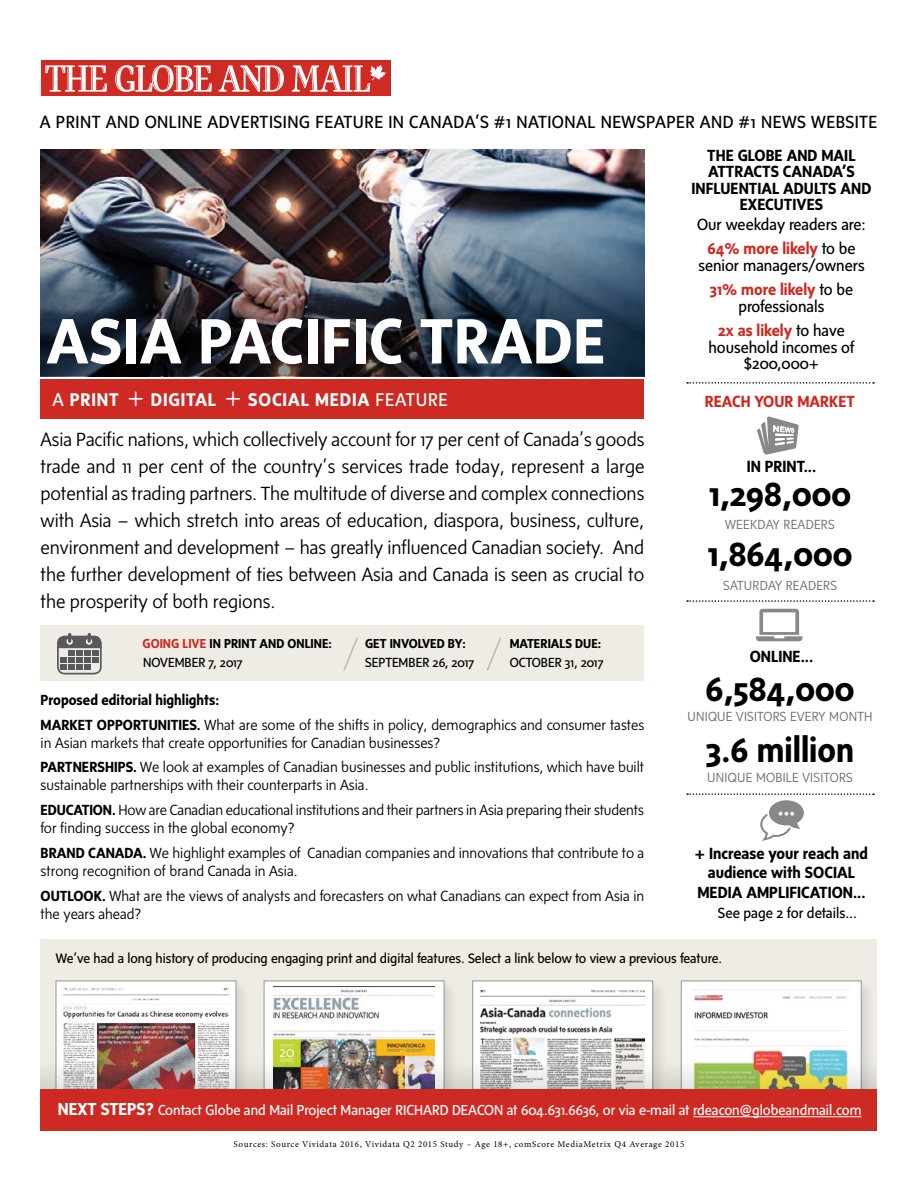
<style>
.page{position:relative;width:918px;height:1188px;background:#fff}
.page>*{position:absolute;margin:0;border:0;box-sizing:border-box;transform-origin:0 0}
.t1{font:700 65.4px "G Msans";letter-spacing:.01em;color:#fff}
.t2{font:700 35.55px "G Msans";color:#000}
.t3{font:300 19.5px/27px "G Msans";letter-spacing:-.005em;color:#000;text-align:justify}
.t4{font:700 18.75px "G Msans";letter-spacing:.04em;color:#fff}
.t5{font:18px "G Msans";letter-spacing:.025em;color:#000}
.t6{font:700 16.5px/16.5px "G Msans";color:#000;text-align:center}
.t7{font:16.5px/24.3px "G Msans";color:#000;text-align:center}
.t8{font:700 16.5px "G Msans";color:#cc2a23}
.t9{font:300 15px/24.8px "G Msans";color:#000}
.t10{font:15px "G Msans";color:#000}
.t11{font:14.7px "G Msans";color:#fff}
.t12{font:13.95px "G Msans";color:#000}
.t13{font:300 13.5px "G Msans";letter-spacing:.02em;color:#6d6e71}
.t14{font:13.5px "G Msans";color:#000}
.t15{font:700 13.35px "G Msans";color:#000}
.t16{font:9px "Minion Pro";letter-spacing:.07em;color:#000}
.s1{font-weight:400}
.s2{font-weight:300;font-size:27.6px}
.s3{color:#cc2a23}
.s4{font-weight:700}
.s5{font-weight:700;color:#cc2a23}
.s6{font-weight:700;font-size:17.7px}
</style>
<div class="page">
<div style="left:40px;top:939px;width:838px;height:155px;background:#eeece4"></div>
<div style="left:471px;top:979px;width:197px;height:136px;background:#000;opacity:.1"></div>
<div style="left:473px;top:981px;width:180px;height:119px;background:#fff"></div>
<img style="left:481px;top:990px;width:163px;height:65px">
<div style="left:472px;top:981px;width:181px;height:119px;border:1px solid #939598"></div>
<div style="left:54px;top:979px;width:197px;height:136px;background:#000;opacity:.1"></div>
<div style="left:56px;top:981px;width:180px;height:119px;background:#fff"></div>
<img style="left:64px;top:989px;width:164px;height:66px">
<div style="left:56px;top:981px;width:180px;height:119px;border:1px solid #939598"></div>
<div style="left:262px;top:979px;width:197px;height:136px;background:#000;opacity:.1"></div>
<div style="left:264px;top:981px;width:180px;height:119px;background:#fff"></div>
<img style="left:273px;top:986px;width:162px;height:69px">
<div style="left:679px;top:979px;width:197px;height:136px;background:#000;opacity:.1"></div>
<div style="left:681px;top:981px;width:180px;height:119px;background:#fff"></div>
<img style="left:691px;top:989px;width:160px;height:66px">
<img style="left:41px;top:150px;width:603px;height:22px">
<img style="left:40px;top:172px;width:604px;height:204px">
<div style="left:41px;top:379px;width:603px;height:39px;background:#cc2a23"></div>
<div style="left:41px;top:60px;width:350px;height:36px;background:#cf2a23"></div>
<svg style="left:45px;top:65px;width:341px;height:27px"></svg>
<div style="left:40px;top:1089px;width:838px;height:42px;background:#cc2a23"></div>
<hr style="left:693px;top:1116px;width:169px;height:1px;background:#fff">
<img style="left:40px;top:1055px;width:838px;height:34px">
<div style="left:41px;top:625px;width:603px;height:56px;background:#eeece4"></div>
<svg style="left:343px;top:637px;width:15px;height:34px"></svg>
<svg style="left:487px;top:637px;width:14px;height:34px"></svg>
<div style="left:57px;top:636px;width:45px;height:38px;border:2px solid #58595b;border-radius:7px"></div>
<svg style="left:58px;top:635px;width:43px;height:35px"></svg>
<svg style="left:687px;top:600px;width:187px;height:2px"></svg>
<svg style="left:687px;top:382px;width:187px;height:2px"></svg>
<svg style="left:757px;top:416px;width:42px;height:39px"></svg>
<svg style="left:756px;top:609px;width:47px;height:32px"></svg>
<svg style="left:687px;top:793px;width:187px;height:48px"></svg>
<p class="t5" style="left:40px;top:112px;width:839px">A PRINT AND ONLINE ADVERTISING FEATURE IN CANADA’S #1 NATIONAL NEWSPAPER AND #1 NEWS WEBSITE</p>
<h1 class="t1" style="left:46px;top:304px;width:561px">ASIA PACIFIC TRADE</h1>
<p class="t4" style="left:53px;top:389px;width:397px"><span class="s1">A</span> PRINT <span class="s2">+</span> DIGITAL <span class="s2">+</span> SOCIAL MEDIA <span class="s1">FEATURE</span></p>
<p class="t3" style="left:41px;top:426px;width:606px">Asia Pacific nations, which collectively account for 17 per cent of Canada’s goods trade and 11 per cent of the country’s services trade today, represent a large potential as trading partners. The multitude of diverse and complex connections with Asia – which stretch into areas of education, diaspora, business, culture, environment and development – has greatly influenced Canadian society. And the further development of ties between Asia and Canada is seen as crucial to the prosperity of both regions.</p>
<p class="t15" style="left:143px;top:635px;width:191px"><span class="s3">GOING LIVE</span> IN PRINT AND ONLINE:</p>
<p class="t14" style="left:143px;top:655px;width:101px">NOVEMBER 7, 2017</p>
<p class="t14" style="left:365px;top:655px;width:111px">SEPTEMBER 26, 2017</p>
<p class="t14" style="left:510px;top:655px;width:95px">OCTOBER 31, 2017</p>
<p class="t15" style="left:365px;top:635px;width:102px">GET INVOLVED BY:</p>
<p class="t15" style="left:510px;top:635px;width:93px">MATERIALS DUE:</p>
<p class="t9" style="left:41px;top:687px;width:605px"><span class="s4">Proposed editorial highlights:<br>MARKET OPPORTUNITIES.</span> What are some of the shifts in policy, demographics and consumer tastes</p>
<p class="t9" style="left:41px;top:730px;width:605px">in Asian markets that create opportunities for Canadian businesses?<br><span class="s4">PARTNERSHIPS.</span> We look at examples of Canadian businesses and public institutions, which have built</p>
<p class="t9" style="left:41px;top:773px;width:605px">sustainable partnerships with their counterparts in Asia.<br><span class="s4">EDUCATION.</span> How are Canadian educational institutions and their partners in Asia preparing their students</p>
<p class="t9" style="left:41px;top:816px;width:605px">for finding success in the global economy?<br><span class="s4">BRAND CANADA.</span> We highlight examples of Canadian companies and innovations that contribute to a</p>
<p class="t9" style="left:41px;top:858px;width:605px">strong recognition of brand Canada in Asia.<br><span class="s4">OUTLOOK.</span> What are the views of analysts and forecasters on what Canadians can expect from Asia in</p>
<p class="t9" style="left:41px;top:901px;width:102px">the years ahead?</p>
<p class="t6" style="left:692px;top:147px;width:181px">THE GLOBE AND MAIL<br>ATTRACTS CANADA’S<br>INFLUENTIAL ADULTS AND<br>EXECUTIVES</p>
<p class="t7" style="left:697px;top:212px;width:170px">Our weekday readers are:<br><span class="s5">64% more likely</span> to be</p>
<p class="t7" style="left:698px;top:253px;width:168px">senior managers/owners<br><span class="s5">31% more likely</span> to be</p>
<p class="t7" style="left:718px;top:294px;width:128px">professionals<br><span class="s5">2x as likely</span> to have</p>
<p class="t7" style="left:708px;top:339px;width:148px;line-height:16.5px">household incomes of $200,000+</p>
<p class="t8" style="left:705px;top:392px;width:152px">REACH YOUR MARKET</p>
<p class="t6" style="left:747px;top:458px;width:71px">IN PRINT...</p>
<h2 class="t2" style="left:709px;top:473px;width:144px">1,298,000</h2>
<p class="t13" style="left:725px;top:517px;width:111px">WEEKDAY READERS</p>
<h2 class="t2" style="left:708px;top:534px;width:146px">1,864,000</h2>
<p class="t13" style="left:723px;top:578px;width:115px">SATURDAY READERS</p>
<p class="t6" style="left:750px;top:648px;width:65px">ONLINE...</p>
<h2 class="t2" style="left:706px;top:668px;width:151px">6,584,000</h2>
<p class="t13" style="left:688px;top:709px;width:187px">UNIQUE VISITORS EVERY MONTH</p>
<h2 class="t2" style="left:706px;top:730px;width:150px">3.6 million</h2>
<p class="t13" style="left:707px;top:770px;width:147px">UNIQUE MOBILE VISITORS</p>
<p class="t6" style="left:695px;top:843px;width:174px;line-height:19.5px">+ Increase your reach and audience with SOCIAL<br>MEDIA AMPLIFICATION...</p>
<p class="t10" style="left:718px;top:905px;width:140px">See page 2 for details...</p>
<p class="t12" style="left:56px;top:951px;width:668px">We’ve had a long history of producing engaging print and digital features. Select a link below to view a previous feature.</p>
<p class="t11" style="left:58px;top:1102px;width:805px"><span class="s6">NEXT STEPS?</span> Contact Globe and Mail Project Manager RICHARD DEACON at 604.631.6636, or via e-mail at rdeacon@globeandmail.com</p>
<p class="t16" style="left:234px;top:1138px;width:452px">Sources: Source Vividata 2016, Vividata Q2 2015 Study – Age 18+, comScore MediaMetrix Q4 Average 2015</p>
</div>
